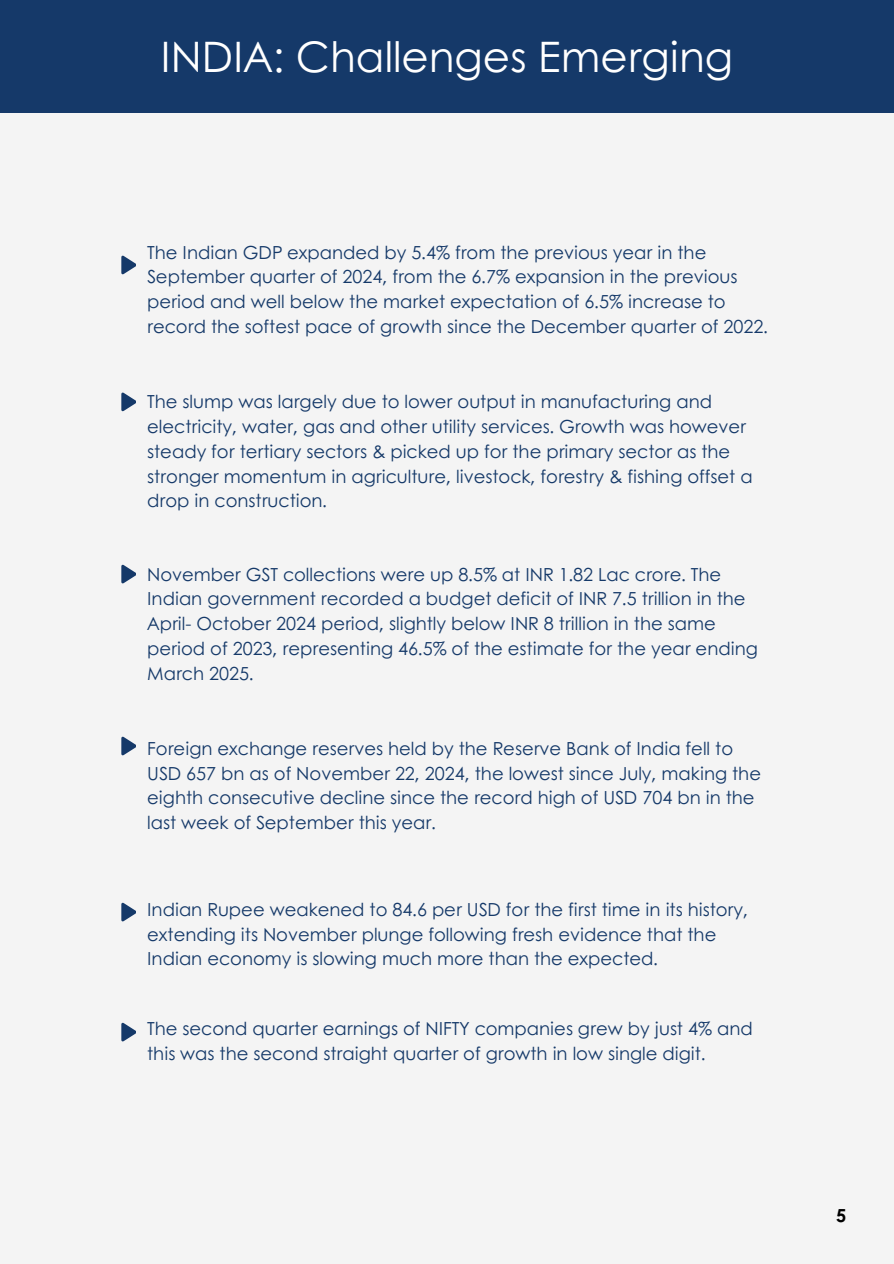
<style>
.page{position:relative;width:894px;height:1264px;background:#fff}
.page>*{position:absolute;margin:0;border:0;box-sizing:border-box;transform-origin:0 0}
.t1{font:42px "Century Gothic";color:#fff}
.t2{font:18px/24.8px "Century Gothic";color:#153969}
.t3{font:700 18px "Century Gothic";color:#000}
</style>
<div class="page">
<div style="left:0;top:0;width:893px;height:1263px;background:#f4f4f4"></div>
<div style="left:0;top:0;width:893px;height:112px;background:#153969"></div>
<svg style="left:121px;top:255px;width:15px;height:19px"></svg>
<svg style="left:121px;top:392px;width:15px;height:19px"></svg>
<svg style="left:121px;top:564px;width:15px;height:19px"></svg>
<svg style="left:121px;top:736px;width:15px;height:19px"></svg>
<svg style="left:121px;top:902px;width:15px;height:19px"></svg>
<svg style="left:121px;top:1022px;width:15px;height:19px"></svg>
<p class="t1" style="left:160px;top:25px;width:574px">INDIA: Challenges Emerging</p>
<h1 class="t2" style="left:147px;top:239px;width:622px">The Indian GDP expanded by 5.4% from the previous year in the September quarter of 2024, from the 6.7% expansion in the previous period and well below the market expectation of 6.5% increase to record the softest pace of growth since the December quarter of 2022.</h1>
<p class="t2" style="left:147px;top:388px;width:606px">The slump was largely due to lower output in manufacturing and electricity, water, gas and other utility services. Growth was however steady for tertiary sectors &amp; picked up for the primary sector as the stronger momentum in agriculture, livestock, forestry &amp; fishing offset a drop in construction.</p>
<p class="t2" style="left:147px;top:561px;width:612px">November GST collections were up 8.5% at INR 1.82 Lac crore. The Indian government recorded a budget deficit of INR 7.5 trillion in the April- October 2024 period, slightly below INR 8 trillion in the same period of 2023, representing 46.5% of the estimate for the year ending March 2025.</p>
<p class="t2" style="left:147px;top:735px;width:615px">Foreign exchange reserves held by the Reserve Bank of India fell to USD 657 bn as of November 22, 2024, the lowest since July, making the eighth consecutive decline since the record high of USD 704 bn in the last week of September this year.</p>
<p class="t2" style="left:147px;top:896px;width:602px">Indian Rupee weakened to 84.6 per USD for the first time in its history, extending its November plunge following fresh evidence that the<br>Indian economy is slowing much more than the expected.</p>
<p class="t2" style="left:147px;top:1015px;width:607px">The second quarter earnings of NIFTY companies grew by just 4% and this was the second straight quarter of growth in low single digit.</p>
<p class="t3" style="left:835px;top:1201px;width:12px">5</p>
</div>
